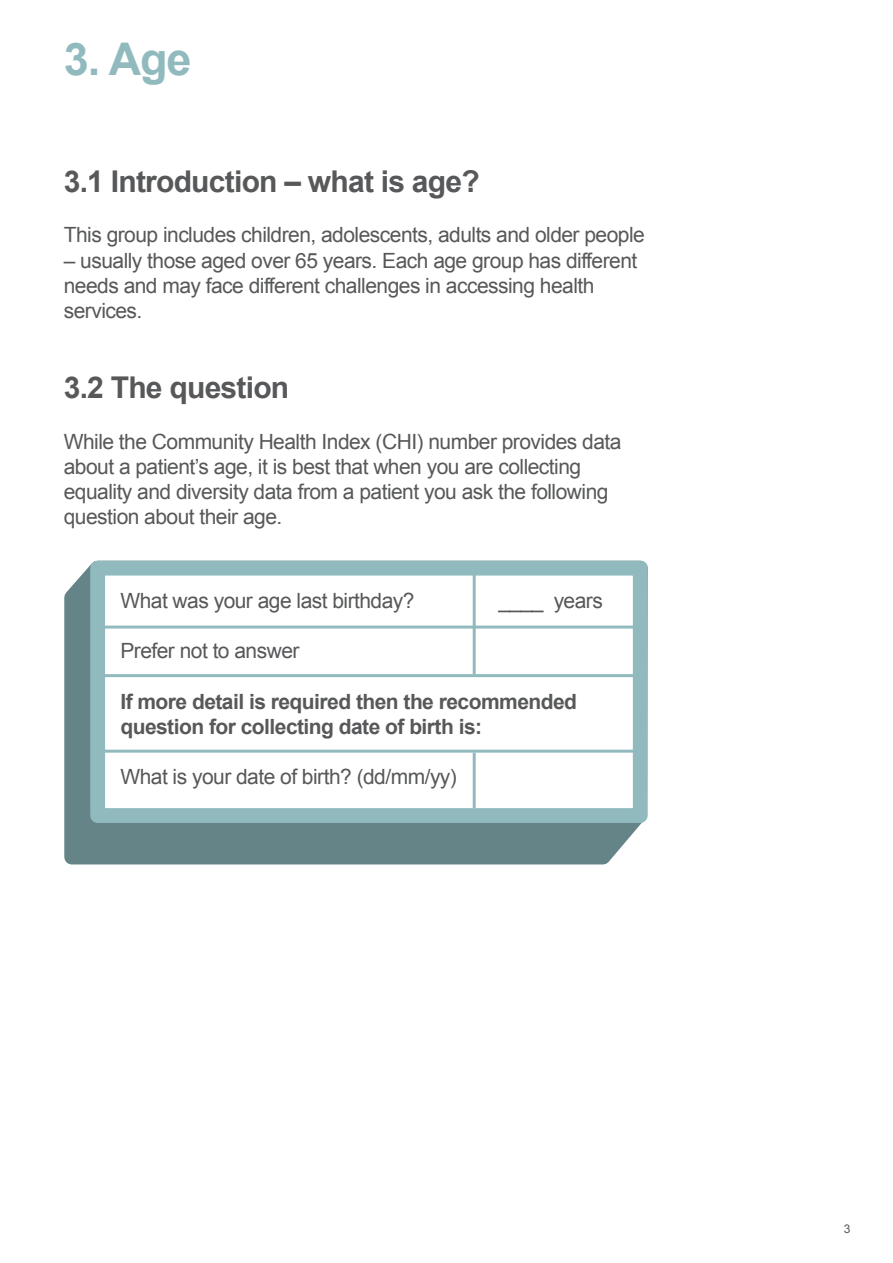
<style>
.page{position:relative;width:893px;height:1263px;background:#fff}
.page>*{position:absolute;margin:0;border:0;box-sizing:border-box;transform-origin:0 0}
.t1{font:700 45px "Arial";color:#91babf}
.t2{font:700 30px "Arial";letter-spacing:-.025em;color:#57585a}
.t3{font:21px/25.2px "Arial";letter-spacing:-.025em;color:#57585a}
.t4{font:700 21px/25.2px "Arial";letter-spacing:-.025em;color:#57585a}
.t5{font:12px "Arial";color:#57585a}
</style>
<div class="page">
<svg style="left:64px;top:560px;width:578px;height:305px;background:#6d8b8f"></svg>
<div style="left:90px;top:561px;width:558px;height:262px;background:#fff;border:15px solid #91babf"></div>
<hr style="left:103px;top:674px;width:538px;height:3px;background:#91babf">
<hr style="left:103px;top:750px;width:538px;height:3px;background:#91babf">
<hr style="left:103px;top:625px;width:538px;height:3px;background:#91babf">
<hr style="left:473px;top:572px;width:3px;height:102px;background:#91babf">
<hr style="left:473px;top:753px;width:3px;height:55px;background:#91babf">
<h1 class="t1" style="left:64px;top:30px;width:129px">3. Age</h1>
<h2 class="t2" style="left:64px;top:162px;width:417px">3.1 Introduction – what is age?</h2>
<p class="t3" style="left:64px;top:223px;width:583px">This group includes children, adolescents, adults and older people</p>
<p class="t3" style="left:64px;top:248px;width:575px">– usually those aged over 65 years. Each age group has different needs and may face different challenges in accessing health services.</p>
<h2 class="t2" style="left:64px;top:368px;width:227px">3.2 The question</h2>
<p class="t3" style="left:64px;top:429px;width:559px">While the Community Health Index (CHI) number provides data about a patient’s age, it is best that when you are collecting equality and diversity data from a patient you ask the following question about their age.</p>
<p class="t3" style="left:120px;top:588px;width:296px">What was your age last birthday?</p>
<p class="t3" style="left:498px;top:588px;width:106px">____ years</p>
<p class="t3" style="left:120px;top:638px;width:181px">Prefer not to answer</p>
<p class="t4" style="left:120px;top:689px;width:458px">If more detail is required then the recommended question for collecting date of birth is:</p>
<p class="t3" style="left:120px;top:764px;width:338px">What is your date of birth? (dd/mm/yy)</p>
<p class="t5" style="left:844px;top:1221px;width:8px">3</p>
</div>
